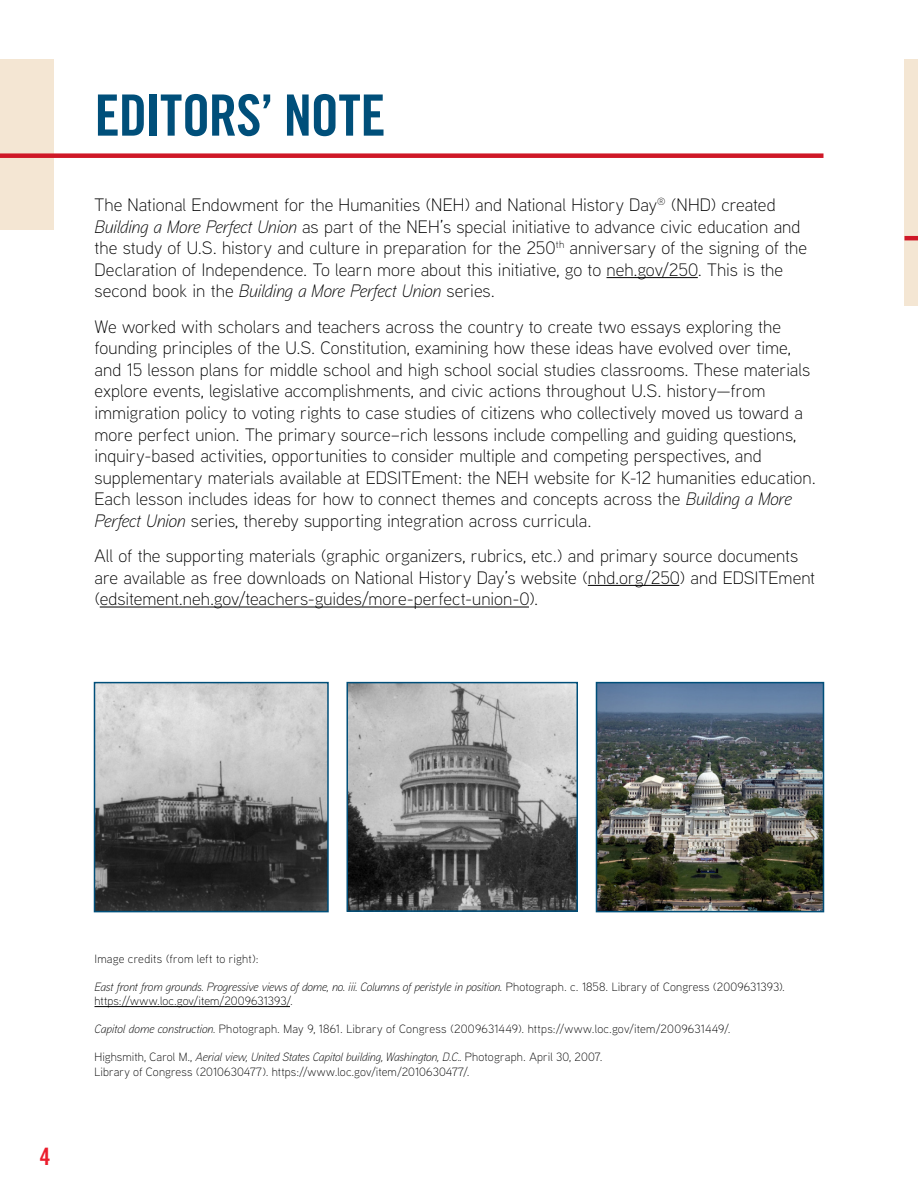
<style>
.page{position:relative;width:918px;height:1188px;background:#fff}
.page>*{position:absolute;margin:0;border:0;box-sizing:border-box;transform-origin:0 0}
.t1{font:57px "Trade Gothic LT Std Bd Cn 20";letter-spacing:-.015em;color:#004f7a}
.t2{font:24px "Trade Gothic LT Std Bd Cn 20";color:#eb1d2d}
.t3{font:300 18px/21.6px "Aaux Next";color:#000}
.t4{font:300 12px/14.4px "Aaux Next";letter-spacing:.01em;color:#000}
.s1{font-style:italic}
</style>
<div class="page">
<hr style="left:607px;top:277px;width:91px;height:1px;background:#000">
<hr style="left:588px;top:585px;width:91px;height:1px;background:#000">
<hr style="left:100px;top:607px;width:429px;height:1px;background:#000">
<div style="left:0;top:59px;width:54px;height:171px;background:#f4e6d3"></div>
<div style="left:0;top:153px;width:824px;height:5px;background:#cf1827"></div>
<hr style="left:94px;top:1006px;width:196px;height:1px;background:#000">
<img style="left:599px;top:685px;width:222px;height:224px">
<div style="left:596px;top:682px;width:228px;height:230px;border:2px solid #004f7a"></div>
<img style="left:349px;top:685px;width:226px;height:224px">
<div style="left:346px;top:682px;width:232px;height:230px;border:2px solid #004f7a"></div>
<img style="left:97px;top:685px;width:229px;height:224px">
<div style="left:94px;top:682px;width:235px;height:230px;border:2px solid #004f7a"></div>
<div style="left:904px;top:59px;width:14px;height:247px;background:#f4e6d3"></div>
<hr style="left:904px;top:236px;width:14px;height:4px;background:#cf1827">
<h1 class="t1" style="left:94px;top:81px;width:293px">EDITORS’ NOTE</h1>
<p class="t3" style="left:94px;top:193px;width:714px">The National Endowment for the Humanities (NEH) and National History Day<sup>®</sup> (NHD) created <span class="s1">Building a More Perfect Union</span> as part of the NEH’s special initiative to advance civic education and the study of U.S. history and culture in preparation for the 250<sup>th</sup> anniversary of the signing of the Declaration of Independence. To learn more about this initiative, go to neh.gov/250. This is the second book in the <span class="s1">Building a More Perfect Union</span> series.</p>
<p class="t3" style="left:95px;top:315px;width:723px">We worked with scholars and teachers across the country to create two essays exploring the founding principles of the U.S. Constitution, examining how these ideas have evolved over time, and 15 lesson plans for middle school and high school social studies classrooms. These materials explore events, legislative accomplishments, and civic actions throughout U.S. history—from immigration policy to voting rights to case studies of citizens who collectively moved us toward a more perfect union. The primary source–rich lessons include compelling and guiding questions, inquiry-based activities, opportunities to consider multiple and competing perspectives, and supplementary materials available at EDSITEment: the NEH website for K-12 humanities education.<br>Each lesson includes ideas for how to connect themes and concepts across the <span class="s1">Building a More Perfect Union</span> series, thereby supporting integration across curricula.</p>
<p class="t3" style="left:94px;top:544px;width:722px">All of the supporting materials (graphic organizers, rubrics, etc.) and primary source documents are available as free downloads on National History Day’s website (nhd.org/250) and EDSITEment (edsitement.neh.gov/teachers-guides/more-perfect-union-0).</p>
<h2 class="t2" style="left:40px;top:1142px;width:12px">4</h2>
<p class="t4" style="left:94px;top:951px;width:166px">Image credits (from left to right):</p>
<p class="t4" style="left:94px;top:979px;width:692px"><span class="s1">East front from grounds. Progressive views of dome, no. iii. Columns of peristyle in position</span>. Photograph. c. 1858. Library of Congress (2009631393). https://www.loc.gov/item/2009631393/.</p>
<p class="t4" style="left:94px;top:1021px;width:638px"><span class="s1">Capitol dome construction.</span> Photograph. May 9, 1861. Library of Congress (2009631449). https://www.loc.gov/item/2009631449/.</p>
<p class="t4" style="left:94px;top:1049px;width:509px">Highsmith, Carol M., <span class="s1">Aerial view, United States Capitol building, Washington, D.C..</span> Photograph. April 30, 2007.<br>Library of Congress (2010630477). https://www.loc.gov/item/2010630477/.</p>
</div>
